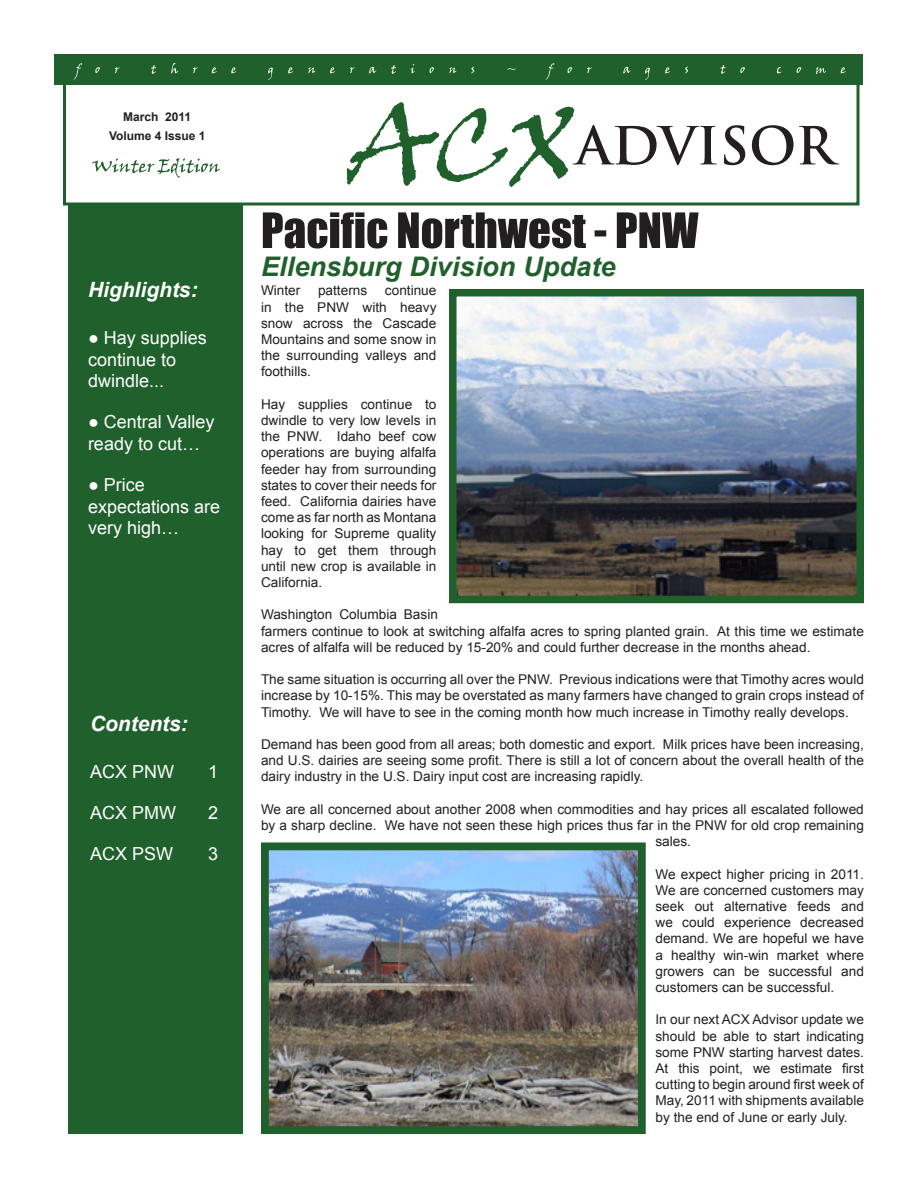
<style>
.page{position:relative;width:918px;height:1188px;background:#fff}
.page>*{position:absolute;margin:0;border:0;box-sizing:border-box;transform-origin:0 0}
.t1{font:italic 700 27px "Arial";color:#20602c}
.t2{font:italic 700 21px "Arial";color:#fff}
.t3{font:18px/21.6px "Arial";color:#fff}
.t4{font:13.5px/16.2px "Arial";color:#231f20;text-align:justify}
.t5{font:700 12px "Arial";color:#231f20}
</style>
<div class="page">
<div style="left:55px;top:55px;width:808px;height:30px;background:#20602c"></div>
<div style="left:63px;top:80px;width:797px;height:126px;border:3px solid #20602c"></div>
<div style="left:68px;top:204px;width:175px;height:930px;background:#20602c"></div>
<svg style="left:347px;top:102px;width:492px;height:85px"></svg>
<svg style="left:263px;top:212px;width:436px;height:37px"></svg>
<svg style="left:74px;top:63px;width:772px;height:17px"></svg>
<img style="left:458px;top:298px;width:397px;height:296px">
<div style="left:449px;top:289px;width:415px;height:314px;border:8px solid #20602c"></div>
<img style="left:270px;top:851px;width:367px;height:274px">
<div style="left:261px;top:842px;width:385px;height:292px;border:8px solid #20602c"></div>
<svg style="left:92px;top:158px;width:128px;height:20px"></svg>
<p class="t5" style="left:123px;top:108px;width:70px">March 2011</p>
<p class="t5" style="left:109px;top:127px;width:98px">Volume 4 Issue 1</p>
<p class="t2" style="left:88px;top:276px;width:111px">Highlights:</p>
<p class="t3" style="left:88px;top:327px;width:120px">● Hay supplies continue to dwindle...</p>
<p class="t3" style="left:88px;top:411px;width:128px">● Central Valley ready to cut…</p>
<p class="t3" style="left:88px;top:474px;width:134px">● Price expectations are very high…</p>
<p class="t2" style="left:90px;top:709px;width:99px">Contents:</p>
<p class="t3" style="left:90px;top:761px;width:86px">ACX PNW</p>
<p class="t3" style="left:208px;top:761px;width:12px">1</p>
<p class="t3" style="left:90px;top:802px;width:88px">ACX PMW</p>
<p class="t3" style="left:208px;top:802px;width:12px">2</p>
<p class="t3" style="left:90px;top:843px;width:85px">ACX PSW</p>
<p class="t3" style="left:208px;top:843px;width:12px">3</p>
<p class="t1" style="left:261px;top:249px;width:356px">Ellensburg Division Update</p>
<p class="t4" style="left:261px;top:283px;width:177px;text-indent:124px">continue in the PNW with heavy snow across the Cascade Mountains and some snow in the surrounding valleys and foothills.</p>
<p class="t4" style="left:261px;top:396px;width:177px">Hay supplies continue to dwindle to very low levels in the PNW. Idaho beef cow operations are buying alfalfa feeder hay from surrounding states to cover their needs for feed. California dairies have come as far north as Montana looking for Supreme quality hay to get them through until new crop is available in California.</p>
<p class="t4" style="left:261px;top:607px;width:604px;text-align:left">Washington Columbia Basin<br>farmers continue to look at switching alfalfa acres to spring planted grain. At this time we estimate acres of alfalfa will be reduced by 15-20% and could further decrease in the months ahead.</p>
<p class="t4" style="left:261px;top:671px;width:604px">The same situation is occurring all over the PNW. Previous indications were that Timothy acres would increase by 10-15%. This may be overstated as many farmers have changed to grain crops instead of Timothy. We will have to see in the coming month how much increase in Timothy really develops.</p>
<p class="t4" style="left:261px;top:736px;width:604px">Demand has been good from all areas; both domestic and export. Milk prices have been increasing, and U.S. dairies are seeing some profit. There is still a lot of concern about the overall health of the dairy industry in the U.S. Dairy input cost are increasing rapidly.</p>
<p class="t4" style="left:261px;top:801px;width:604px">We are all concerned about another 2008 when commodities and hay prices all escalated followed</p>
<p class="t4" style="left:261px;top:817px;width:604px">by a sharp decline. We have not seen these high prices thus far in the PNW for old crop remaining</p>
<p class="t4" style="left:656px;top:833px;width:37px">sales.</p>
<p class="t4" style="left:656px;top:866px;width:210px">We expect higher pricing in 2011.<br>We are concerned customers may seek out alternative feeds and we could experience decreased demand. We are hopeful we have a healthy win-win market where growers can be successful and customers can be successful.</p>
<p class="t4" style="left:656px;top:1012px;width:210px">In our next ACX Advisor update we should be able to start indicating some PNW starting harvest dates.<br>At this point, we estimate first cutting to begin around first week of May, 2011 with shipments available by the end of June or early July.</p>
<p class="t4" style="left:261px;top:283px;width:41px">Winter</p>
<p class="t4" style="left:318px;top:283px;width:51px">patterns</p>
</div>
